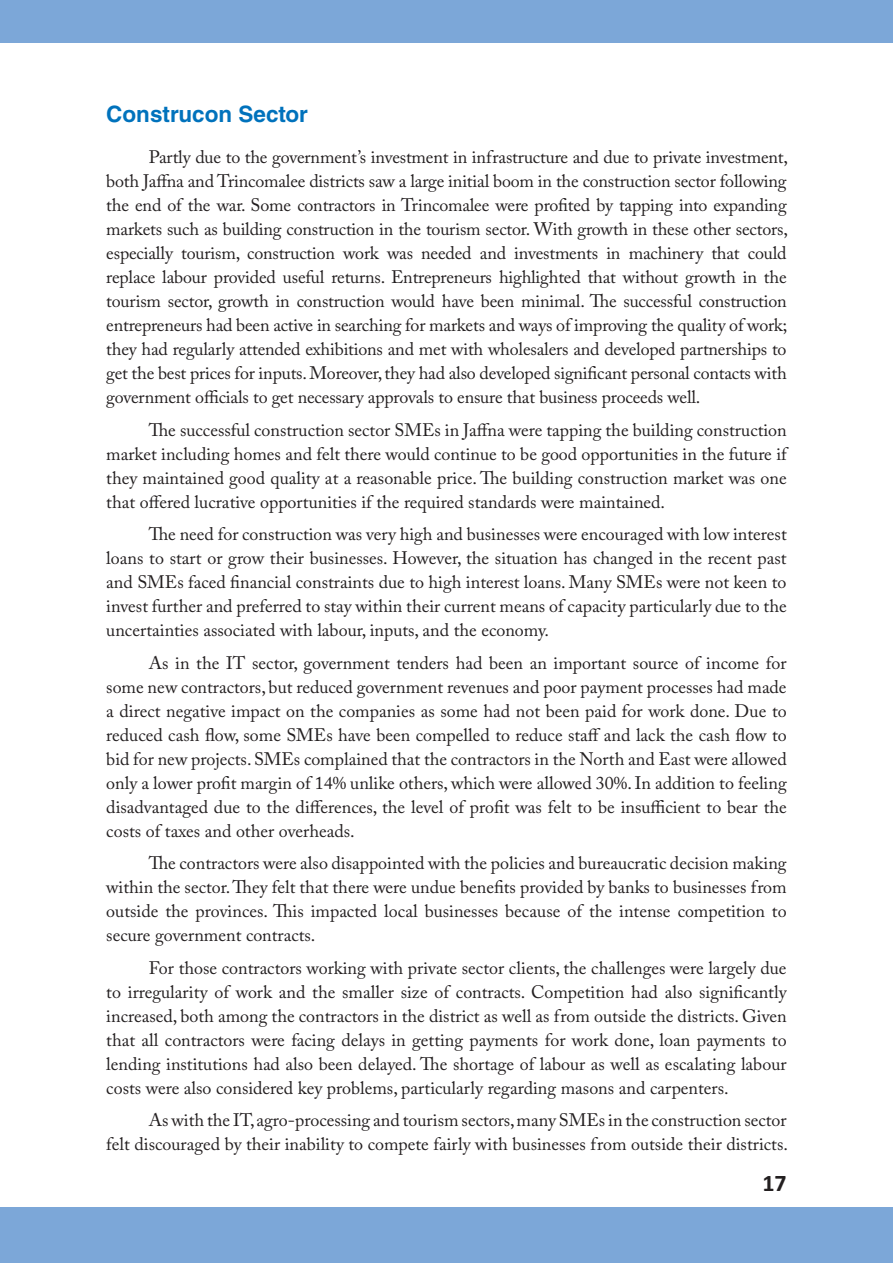
<style>
.page{position:relative;width:893px;height:1263px;background:#fff}
.page>*{position:absolute;margin:0;border:0;box-sizing:border-box;transform-origin:0 0}
.t1{font:700 24px "Calibri";color:#231f20}
.t2{font:700 22.5px "Helvetica LT Std";color:#0072bc}
.t3{font:18px/24px "Adobe Caslon Pro";color:#231f20;text-align:justify}
</style>
<div class="page">
<div style="left:0;top:0;width:893px;height:43px;background:#7ca7d8"></div>
<div style="left:0;top:1208px;width:893px;height:55px;background:#7ca7d8"></div>
<p class="t2" style="left:106px;top:101px;width:203px">Construcon Sector</p>
<p class="t3" style="left:106px;top:145px;width:683px;text-indent:43px">Partly due to the government’s investment in infrastructure and due to private investment, both Jaffna and Trincomalee districts saw a large initial boom in the construction sector following the end of the war. Some contractors in Trincomalee were profited by tapping into expanding markets such as building construction in the tourism sector. With growth in these other sectors, especially tourism, construction work was needed and investments in machinery that could replace labour provided useful returns. Entrepreneurs highlighted that without growth in the tourism sector, growth in construction would have been minimal. The successful construction entrepreneurs had been active in searching for markets and ways of improving the quality of work; they had regularly attended exhibitions and met with wholesalers and developed partnerships to get the best prices for inputs. Moreover, they had also developed significant personal contacts with government officials to get necessary approvals to ensure that business proceeds well.</p>
<p class="t3" style="left:106px;top:418px;width:682px;text-indent:43px">The successful construction sector SMEs in Jaffna were tapping the building construction market including homes and felt there would continue to be good opportunities in the future if they maintained good quality at a reasonable price. The building construction market was one that offered lucrative opportunities if the required standards were maintained.</p>
<p class="t3" style="left:106px;top:522px;width:682px;text-indent:43px">The need for construction was very high and businesses were encouraged with low interest loans to start or grow their businesses. However, the situation has changed in the recent past and SMEs faced financial constraints due to high interest loans. Many SMEs were not keen to invest further and preferred to stay within their current means of capacity particularly due to the uncertainties associated with labour, inputs, and the economy.</p>
<p class="t3" style="left:106px;top:651px;width:682px;text-indent:43px">As in the IT sector, government tenders had been an important source of income for some new contractors, but reduced government revenues and poor payment processes had made a direct negative impact on the companies as some had not been paid for work done. Due to reduced cash flow, some SMEs have been compelled to reduce staff and lack the cash flow to bid for new projects. SMEs complained that the contractors in the North and East were allowed only a lower profit margin of 14% unlike others, which were allowed 30%. In addition to feeling disadvantaged due to the differences, the level of profit was felt to be insufficient to bear the costs of taxes and other overheads.</p>
<p class="t3" style="left:106px;top:851px;width:682px;text-indent:43px">The contractors were also disappointed with the policies and bureaucratic decision making within the sector. They felt that there were undue benefits provided by banks to businesses from outside the provinces. This impacted local businesses because of the intense competition to secure government contracts.</p>
<p class="t3" style="left:106px;top:956px;width:682px;text-indent:43px">For those contractors working with private sector clients, the challenges were largely due to irregularity of work and the smaller size of contracts. Competition had also significantly increased, both among the contractors in the district as well as from outside the districts. Given that all contractors were facing delays in getting payments for work done, loan payments to lending institutions had also been delayed. The shortage of labour as well as escalating labour costs were also considered key problems, particularly regarding masons and carpenters.</p>
<p class="t3" style="left:106px;top:1108px;width:683px;text-align:right">As with the IT, agro-processing and tourism sectors, many SMEs in the construction sector<br>felt discouraged by their inability to compete fairly with businesses from outside their districts.</p>
<h1 class="t1" style="left:762px;top:1168px;width:26px">17</h1>
</div>
